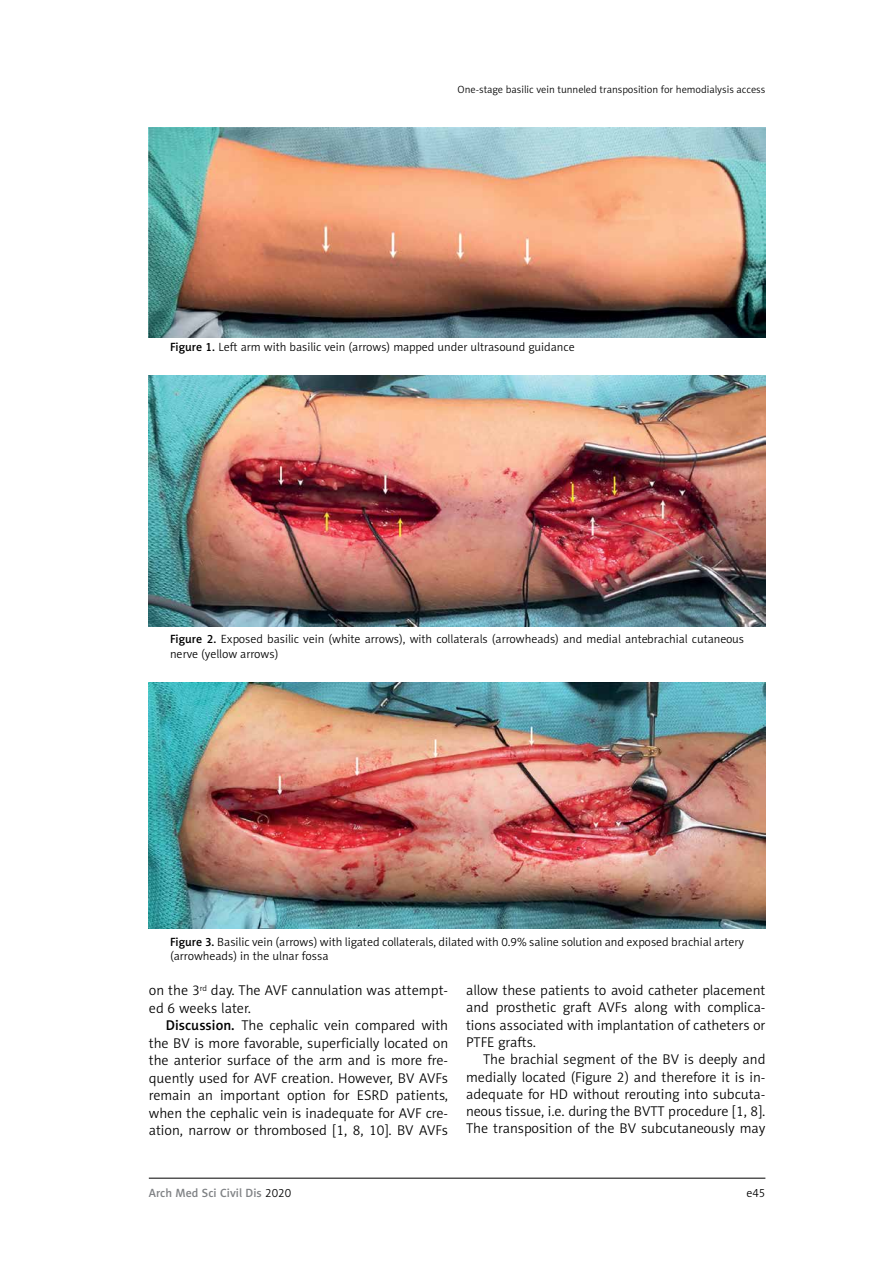
<style>
.page{position:relative;width:893px;height:1263px;background:#fff}
.page>*{position:absolute;margin:0;border:0;box-sizing:border-box;transform-origin:0 0}
.t1{font:14.25px/17.5px "Naomi Sans EFN Light";color:#000;text-align:justify}
.t2{font:12px/14.4px "Naomi Sans EFN Light";color:#000}
.t3{font:12px "Naomi Sans EFN Medium";color:#808285}
.t4{font:10.5px "Naomi Sans EFN Light";color:#000}
.s1{font-family:"Naomi Sans EFN Medium"}
.s2{font-family:"Naomi Sans EFN Light";color:#000}
</style>
<div class="page">
<hr style="left:149px;top:1178px;width:616px;height:1px;background:#000">
<img style="left:149px;top:128px;width:616px;height:209px">
<img style="left:149px;top:375px;width:616px;height:251px">
<img style="left:149px;top:683px;width:616px;height:245px">
<p class="t4" style="left:458px;top:83px;width:309px">One-stage basilic vein tunneled transposition for hemodialysis access</p>
<p class="t2" style="left:170px;top:340px;width:406px"><span class="s1">Figure 1.</span> Left arm with basilic vein (arrows) mapped under ultrasound guidance</p>
<p class="t2" style="left:170px;top:632px;width:575px"><span class="s1">Figure 2.</span> Exposed basilic vein (white arrows), with collaterals (arrowheads) and medial antebrachial cutaneous nerve (yellow arrows)</p>
<p class="t2" style="left:170px;top:934px;width:576px"><span class="s1">Figure 3.</span> Basilic vein (arrows) with ligated collaterals, dilated with 0.9% saline solution and exposed brachial artery (arrowheads) in the ulnar fossa</p>
<p class="t1" style="left:149px;top:982px;width:301px">on the 3<sup>rd</sup> day. The AVF cannulation was attempt&shy;ed 6 weeks later.</p>
<p class="t1" style="left:149px;top:1017px;width:301px;text-indent:17px"><span class="s1">Discussion.</span> The cephalic vein compared with the BV is more favorable, superficially located on the anterior surface of the arm and is more fre&shy;quently used for AVF creation. However, BV AVFs remain an important option for ESRD patients, when the cephalic vein is inadequate for AVF cre&shy;ation, narrow or thrombosed [1, 8, 10]. BV AVFs</p>
<p class="t1" style="left:466px;top:982px;width:301px">allow these patients to avoid catheter placement and prosthetic graft AVFs along with complica&shy;tions associated with implantation of catheters or PTFE grafts.</p>
<p class="t1" style="left:466px;top:1051px;width:301px;text-indent:17px">The brachial segment of the BV is deeply and medially located (Figure 2) and therefore it is in&shy;adequate for HD without rerouting into subcuta&shy;neous tissue, i.e. during the BVTT procedure [1, 8].<br>The transposition of the BV subcutaneously may</p>
<p class="t3" style="left:149px;top:1186px;width:144px">Arch Med Sci Civil Dis <span class="s2">2020</span></p>
<p class="t2" style="left:746px;top:1186px;width:20px">e45</p>
</div>
